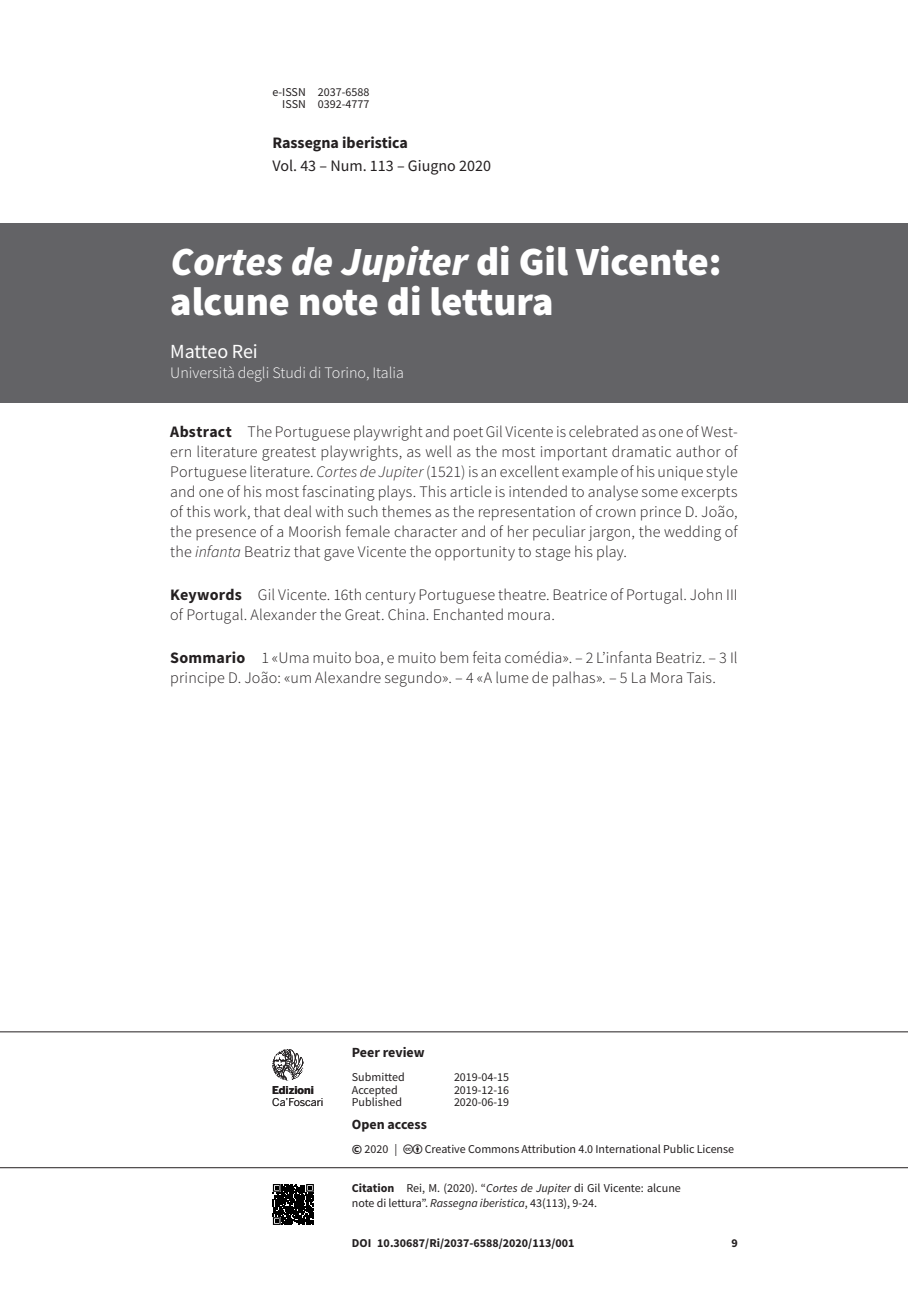
<style>
.page{position:relative;width:908px;height:1304px;background:#fff}
.page>*{position:absolute;margin:0;border:0;box-sizing:border-box;transform-origin:0 0}
._9101-ecf-titolo-sag{font:900 40px/40px "Source Sans Pro";color:#fff}
._9103-ecf-autore-sag{font:20px "Source Sans Pro";letter-spacing:-.01em;color:#fff}
._9105-ecf-abstract{font:300 16px/20px "Source Sans Pro";letter-spacing:.01em;color:#231f20;text-align:justify}
._9106-ecf-sommario{font:300 16px/20px "Source Sans Pro";letter-spacing:.01em;color:#231f20}
._9107-ecf-keywords{font:300 16px/20px "Source Sans Pro";letter-spacing:.01em;color:#231f20}
._9104-ecf-autore-aff{font:300 16px "Source Sans Pro";color:#fff}
.t1{font:16px "Source Sans Pro";color:#231f20}
.t2{font:700 16px "Source Sans Pro";color:#231f20}
.t3{font:700 14px "Source Sans Pro";color:#231f20}
.t4{font:12px/12.4px "Source Sans Pro";color:#231f20;text-align:right}
.t5{font:700 12px "Source Sans Pro";color:#231f20}
.t6{font:10.8px "Benton Sans";letter-spacing:-.01em;color:#231f20}
.t7{font:700 10.8px "Benton Sans";color:#231f20}
.s1{font-style:italic}
.s2{font-weight:700}
.s3{font-weight:700;font-size:14px}
</style>
<div class="page">
<hr style="left:0;top:1167px;width:907px;height:1px;background:#231f20">
<hr style="left:0;top:1031px;width:907px;height:1px;background:#231f20">
<svg style="left:272px;top:1049px;width:31px;height:31px"></svg>
<svg style="left:272px;top:1184px;width:1px;height:41px"></svg>
<svg style="left:273px;top:1184px;width:41px;height:41px;background:#282828"></svg>
<div style="left:0;top:223px;width:907px;height:180px;background:#636366"></div>
<p class="t4" style="left:272px;top:86px;width:98px">e-ISSN 2037-6588<br>ISSN 0392-4777</p>
<p class="t2" style="left:272px;top:132px;width:137px">Rassegna iberistica</p>
<p class="t1" style="left:272px;top:155px;width:220px">Vol. 43 – Num. 113 – Giugno 2020</p>
<p class="_9101-ecf-titolo-sag" style="left:170px;top:241px;width:552px"><span class="s1">Cortes de Jupiter</span> di Gil Vicente: alcune note di lettura</p>
<p class="_9103-ecf-autore-sag" style="left:170px;top:339px;width:89px">Matteo Rei</p>
<p class="_9104-ecf-autore-aff" style="left:170px;top:363px;width:235px">Università degli Studi di Torino, Italia</p>
<p class="_9105-ecf-abstract" style="left:170px;top:422px;width:568px"><span class="s2">Abstract</span> The Portuguese playwright and poet Gil Vicente is celebrated as one of West&shy;ern literature greatest playwrights, as well as the most important dramatic author of Portuguese literature. <span class="s1">Cortes de Jupiter</span> (1521) is an excellent example of his unique style and one of his most fascinating plays. This article is intended to analyse some excerpts of this work, that deal with such themes as the representation of crown prince D. João, the presence of a Moorish female character and of her peculiar jargon, the wedding of the <span class="s1">infanta</span> Beatriz that gave Vicente the opportunity to stage his play.</p>
<p class="_9107-ecf-keywords" style="left:170px;top:585px;width:568px"><span class="s2">Keywords</span> Gil Vicente. 16th century Portuguese theatre. Beatrice of Portugal. John III of Portugal. Alexander the Great. China. Enchanted moura.</p>
<p class="_9106-ecf-sommario" style="left:170px;top:647px;width:568px"><span class="s2">Sommario</span> 1 «Uma muito boa, e muito bem feita comédia». – 2 L’infanta Beatriz. – 3 Il principe D. João: «um Alexandre segundo». – 4 «A lume de palhas». – 5 La Mora Tais.</p>
<p class="t7" style="left:272px;top:1084px;width:43px">Edizioni</p>
<p class="t6" style="left:272px;top:1095px;width:53px">Ca’Foscari</p>
<p class="t3" style="left:351px;top:1042px;width:74px">Peer review</p>
<p class="t4" style="left:351px;top:1071px;width:54px">Submitted</p>
<p class="t4" style="left:454px;top:1071px;width:57px">2019-04-15</p>
<p class="t4" style="left:351px;top:1083px;width:47px">Accepted</p>
<p class="t4" style="left:454px;top:1083px;width:57px">2019-12-16</p>
<p class="t4" style="left:351px;top:1096px;width:52px">Published</p>
<p class="t4" style="left:454px;top:1096px;width:57px">2020-06-19</p>
<p class="t3" style="left:351px;top:1115px;width:76px">Open access</p>
<p class="t4" style="left:351px;top:1143px;width:47px"><span class="s3">©</span> 2020 |</p>
<p class="t4" style="left:424px;top:1143px;width:311px">Creative Commons Attribution 4.0 International Public License</p>
<p class="t4" style="left:351px;top:1181px;width:330px;line-height:15px;text-align:left"><span class="s2">Citation</span> Rei, M. (2020). “<span class="s1">Cortes de Jupiter</span> di Gil Vicente: alcune note di lettura”. <span class="s1">Rassegna iberistica</span>, 43(113), 9-24.</p>
<p class="t5" style="left:351px;top:1235px;width:224px">DOI 10.30687/Ri/2037-6588/2020/113/001</p>
<p class="t5" style="left:731px;top:1235px;width:8px">9</p>
</div>
